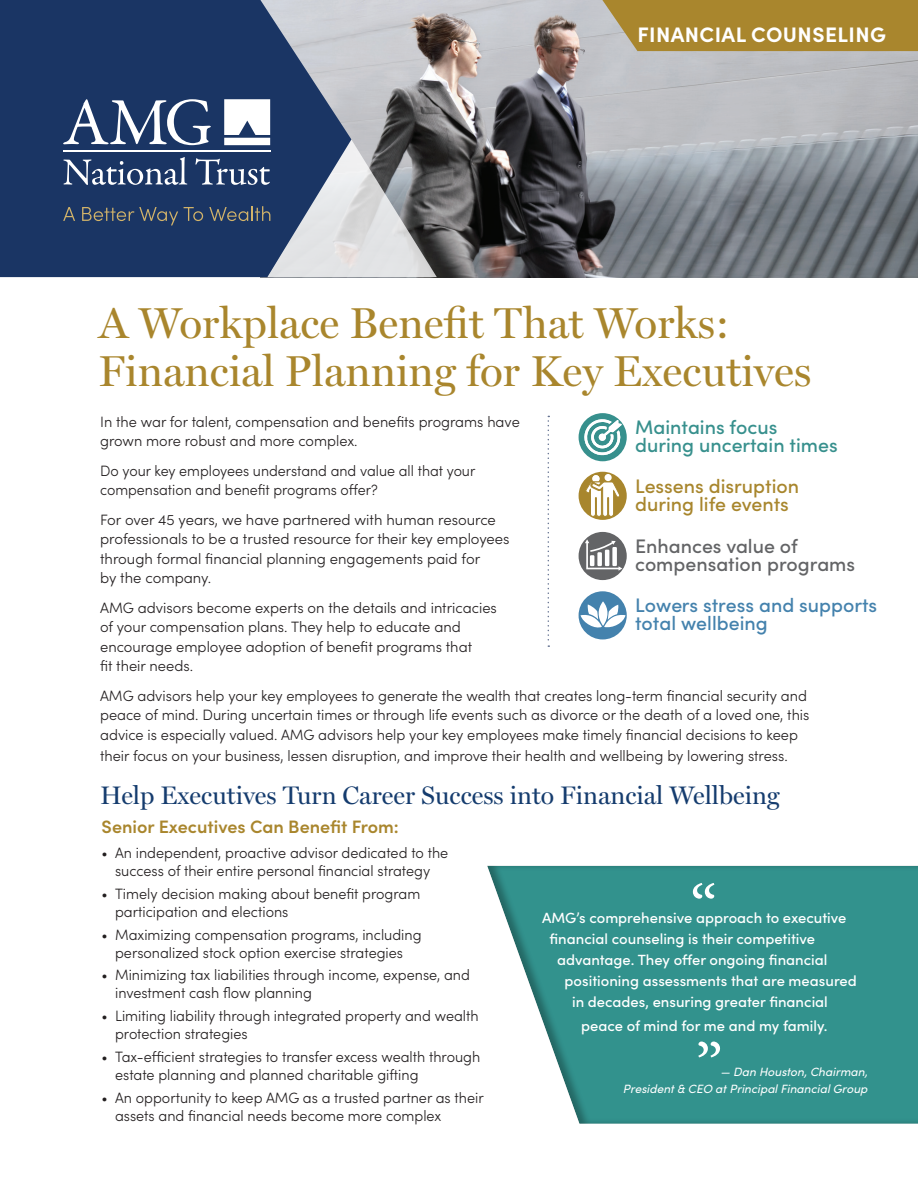
<style>
.page{position:relative;width:918px;height:1188px;background:#fff}
.page>*{position:absolute;margin:0;border:0;box-sizing:border-box;transform-origin:0 0}
.t1{font:68.25px "Minion Pro";color:#fff}
.t2{font:43.5px/48px "Miller Display";color:#a9862d}
.t3{font:25.5px "Miller Display";color:#153c6e}
.t4{font:700 21px "Sofia Pro";letter-spacing:.02em;color:#fff}
.t5{font:500 19.65px/18px "Sofia Pro";color:#4482ad}
.t6{font:500 19.65px/18px "Sofia Pro";color:#636466}
.t7{font:500 19.65px/18px "Sofia Pro";color:#37908d}
.t8{font:500 19.65px/18px "Sofia Pro";color:#a8862d}
.t9{font:600 18px "Sofia Pro";color:#a9862d}
.t10{font:300 15px/19.5px "Sofia Pro";color:#231f20}
.t11{font:300 15px/18px "Sofia Pro";color:#231f20;scale:.96 1}
.t12{font:300 15px/19.5px "Sofia Pro";color:#231f20;scale:.95 1}
.t13{font:500 14.85px "Sofia Pro";color:#fff}
.t14{font:italic 12px/16.5px "Sofia Pro";color:#fff;text-align:right}
</style>
<div class="page">
<img style="left:351px;top:0;width:567px;height:277px">
<svg style="left:0;top:0;width:351px;height:277px;background:#304872"></svg>
<svg style="left:63px;top:99px;width:374px;height:178px;background:#5d6c88"></svg>
<div style="left:602px;top:0;width:316px;height:51px;background:#a9862d"></div>
<svg style="left:548px;top:416px;width:1px;height:231px"></svg>
<div style="left:579px;top:532px;width:48px;height:48px;background:#636466;border-radius:50%"></div>
<svg style="left:585px;top:539px;width:37px;height:32px"></svg>
<div style="left:579px;top:591px;width:48px;height:48px;background:#4482ad;border-radius:50%"></div>
<div style="left:579px;top:472px;width:48px;height:48px;background:#a8862d;border-radius:50%"></div>
<div style="left:579px;top:413px;width:48px;height:48px;background:#37908d;border-radius:50%"></div>
<svg style="left:581px;top:601px;width:45px;height:29px"></svg>
<svg style="left:583px;top:417px;width:39px;height:40px"></svg>
<svg style="left:585px;top:475px;width:35px;height:43px"></svg>
<div style="left:486px;top:862px;width:432px;height:263px;background:#231f20;opacity:.33"></div>
<h3 class="t4" style="left:637px;top:18px;width:250px">FINANCIAL COUNSELING</h3>
<h2 class="t2" style="left:99px;top:298px;width:714px">A Workplace Benefit That Works:<br>Financial Planning for Key Executives</h2>
<p class="t10" style="left:100px;top:411px;width:421px">In the war for talent, compensation and benefits programs have grown more robust and more complex.</p>
<p class="t12" style="left:100px;top:460px;width:397px">Do your key employees understand and value all that your compensation and benefit programs offer?</p>
<p class="t10" style="left:100px;top:509px;width:411px">For over 45 years, we have partnered with human resource professionals to be a trusted resource for their key employees through formal financial planning engagements paid for<br>by the company.</p>
<p class="t10" style="left:100px;top:597px;width:398px">AMG advisors become experts on the details and intricacies of your compensation plans. They help to educate and encourage employee adoption of benefit programs that<br>fit their needs.</p>
<p class="t10" style="left:100px;top:685px;width:711px">AMG advisors help your key employees to generate the wealth that creates long-term financial security and peace of mind. During uncertain times or through life events such as divorce or the death of a loved one, this advice is especially valued. AMG advisors help your key employees make timely financial decisions to keep</p>
<p class="t10" style="left:100px;top:745px;width:689px">their focus on your business, lessen disruption, and improve their health and wellbeing by lowering stress.</p>
<h3 class="t3" style="left:100px;top:780px;width:681px">Help Executives Turn Career Success into Financial Wellbeing</h3>
<h3 class="t7" style="left:635px;top:417px;width:204px">Maintains focus during uncertain times</h3>
<h3 class="t8" style="left:635px;top:476px;width:165px">Lessens disruption during life events</h3>
<h3 class="t6" style="left:635px;top:536px;width:221px">Enhances value of compensation programs</h3>
<h3 class="t5" style="left:635px;top:595px;width:244px">Lowers stress and supports total wellbeing</h3>
<p class="t9" style="left:102px;top:813px;width:299px">Senior Executives Can Benefit From:</p>
<p class="t11" style="left:102px;top:843px;width:363px;text-align:center">• An independent, proactive advisor dedicated to the success of their entire personal financial strategy</p>
<p class="t11" style="left:115px;top:884px;width:319px;text-indent:-13px">• Timely decision making about benefit program participation and elections</p>
<p class="t11" style="left:102px;top:924px;width:335px;text-align:center">• Maximizing compensation programs, including personalized stock option exercise strategies</p>
<p class="t11" style="left:115px;top:965px;width:371px;text-indent:-13px">• Minimizing tax liabilities through income, expense, and investment cash flow planning</p>
<p class="t11" style="left:115px;top:1006px;width:380px;text-indent:-13px">• Limiting liability through integrated property and wealth protection strategies</p>
<p class="t11" style="left:115px;top:1047px;width:382px;text-indent:-13px">• Tax-efficient strategies to transfer excess wealth through estate planning and planned charitable gifting</p>
<p class="t11" style="left:115px;top:1088px;width:386px;text-indent:-13px">• An opportunity to keep AMG as a trusted partner as their assets and financial needs become more complex</p>
<h1 class="t1" style="left:690px;top:864px;width:29px">“</h1>
<p class="t13" style="left:542px;top:907px;width:306px">AMG’s comprehensive approach to executive</p>
<p class="t13" style="left:550px;top:928px;width:267px">financial counseling is their competitive</p>
<p class="t13" style="left:557px;top:949px;width:272px">advantage. They offer ongoing financial</p>
<p class="t13" style="left:565px;top:970px;width:294px">positioning assessments that are measured</p>
<p class="t13" style="left:572px;top:991px;width:257px">in decades, ensuring greater financial</p>
<p class="t13" style="left:581px;top:1015px;width:248px">peace of mind for me and my family.</p>
<p class="t14" style="left:623px;top:1063px;width:246px">— Dan Houston, Chairman,<br>President &amp; CEO at Principal Financial Group</p>
<h1 class="t1" style="left:696px;top:1023px;width:29px">”</h1>
</div>
